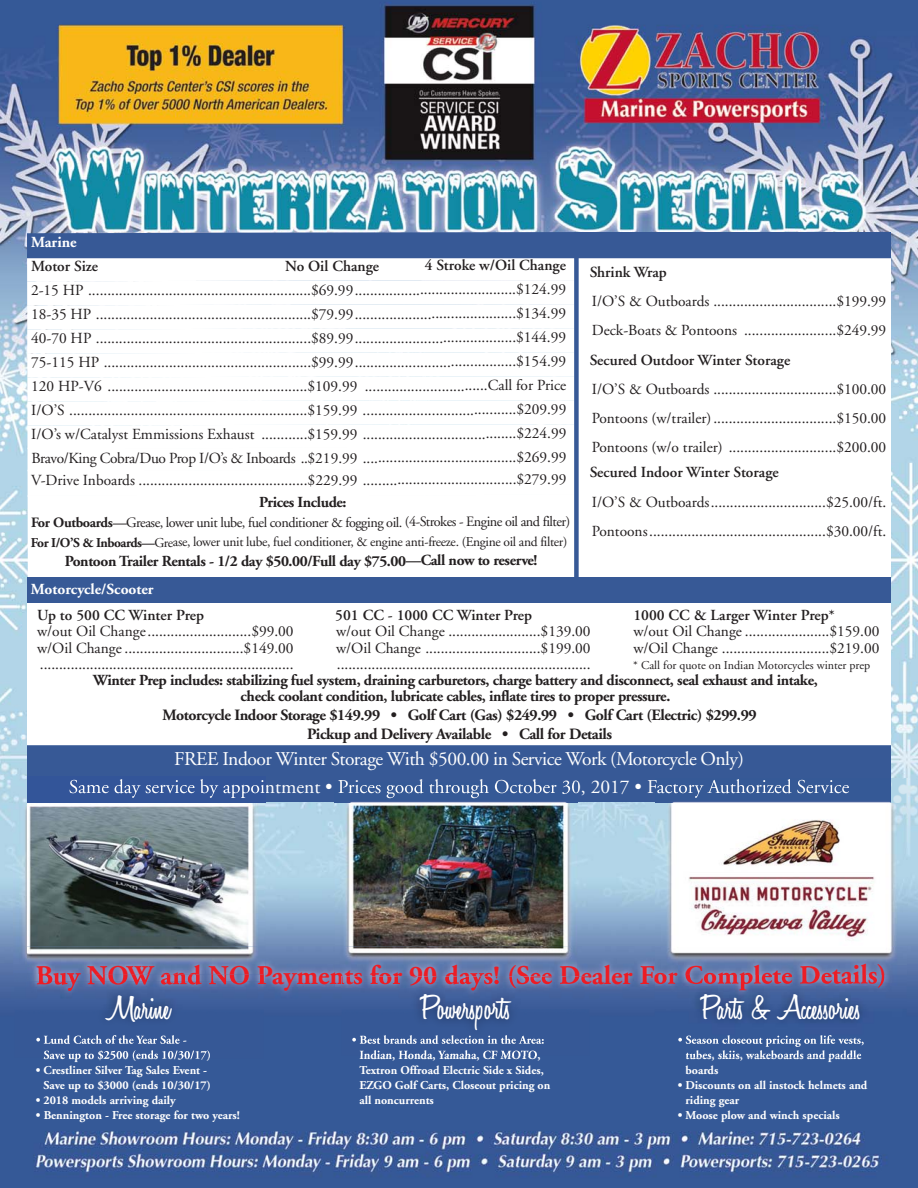
<style>
.page{position:relative;width:918px;height:1188px;background:#fff}
.page>*{position:absolute;margin:0;border:0;box-sizing:border-box;transform-origin:0 0}
.t1{font:600 36px "Honey Script";color:#fff}
.t2{font:700 27px "Adobe Garamond";color:#ed1c24}
.t3{font:19.5px "Adobe Garamond";letter-spacing:-.025em;color:#fff}
.t4{font:700 15.75px/18.9px "Adobe Garamond";letter-spacing:-.025em;color:#231f20;text-align:center}
.t5{font:15.45px/24px "Adobe Garamond";color:#231f20;text-align:justify}
.t6{font:700 15.45px "Adobe Garamond";letter-spacing:-.025em;color:#231f20}
.t7{font:600 15.45px "Adobe Garamond";color:#231f20}
.t8{font:700 15.45px "Adobe Garamond";color:#fff}
.t9{font:15.3px/29.2px "Adobe Garamond";color:#231f20}
.t10{font:700 15.3px/15.3px "Adobe Garamond";letter-spacing:-.025em;color:#231f20;text-align:center}
.t11{font:600 15.3px "Adobe Garamond";color:#231f20}
.t12{font:700 15.3px "Adobe Garamond";color:#fff}
.t13{font:14.25px "Adobe Garamond";letter-spacing:-.035em;color:#231f20}
.t14{font:13.5px "Adobe Garamond";letter-spacing:-.025em;color:#231f20}
.t15{font:700 12px/15px "Adobe Garamond";color:#fff}
.t16{font:12px "Adobe Garamond";color:#231f20}
.s1{font-weight:700}
.s2{font-weight:600;font-style:italic}
</style>
<div class="page">
<img style="left:0;top:0;width:918px;height:1188px">
<svg style="left:28px;top:498px;width:546px;height:80px"></svg>
<svg style="left:26px;top:232px;width:551px;height:266px"></svg>
<div style="left:574px;top:233px;width:317px;height:26px;background:#375996"></div>
<div style="left:574px;top:259px;width:317px;height:29px;background:#fff"></div>
<div style="left:574px;top:288px;width:317px;height:29px;background:#fff"></div>
<div style="left:574px;top:317px;width:317px;height:29px;background:#fff"></div>
<div style="left:574px;top:346px;width:317px;height:30px;background:#fff"></div>
<div style="left:574px;top:376px;width:317px;height:29px;background:#fff"></div>
<div style="left:574px;top:405px;width:317px;height:29px;background:#fff"></div>
<div style="left:574px;top:434px;width:317px;height:29px;background:#fff"></div>
<div style="left:574px;top:463px;width:317px;height:30px;background:#fff"></div>
<div style="left:574px;top:493px;width:317px;height:29px;background:#fff"></div>
<div style="left:574px;top:522px;width:317px;height:29px;background:#fff"></div>
<div style="left:574px;top:551px;width:317px;height:29px;background:#fff"></div>
<div style="left:27px;top:578px;width:864px;height:25px;background:#375996"></div>
<div style="left:27px;top:603px;width:864px;height:143px;background:#fff"></div>
<div style="left:27px;top:746px;width:864px;height:28px;background:#375996"></div>
<div style="left:27px;top:774px;width:864px;height:28px;background:#375996"></div>
<hr style="left:27px;top:745px;width:864px;height:2px;background:#375996">
<div style="left:574px;top:244px;width:5px;height:334px;background:#375996"></div>
<hr style="left:27px;top:254px;width:864px;height:4px;background:#375996">
<img style="left:13px;top:777px;width:252px;height:197px">
<img style="left:70px;top:779px;width:59px;height:14px">
<img style="left:335px;top:783px;width:242px;height:193px">
<img style="left:655px;top:778px;width:252px;height:168px">
<img style="left:907px;top:946px;width:11px;height:63px">
<img style="left:577px;top:946px;width:78px;height:63px">
<img style="left:264px;top:946px;width:78px;height:63px">
<img style="left:0;top:947px;width:15px;height:63px">
<img style="left:655px;top:946px;width:252px;height:29px">
<img style="left:15px;top:981px;width:249px;height:77px">
<img style="left:36px;top:1035px;width:51px;height:9px">
<img style="left:44px;top:1051px;width:37px;height:7px">
<svg style="left:15px;top:974px;width:12px;height:7px"></svg>
<img style="left:27px;top:974px;width:237px;height:7px">
<img style="left:37px;top:974px;width:118px;height:17px">
<img style="left:342px;top:976px;width:247px;height:80px">
<img style="left:352px;top:1035px;width:47px;height:9px">
<img style="left:360px;top:1050px;width:32px;height:6px">
<img style="left:342px;top:976px;width:235px;height:11px">
<img style="left:655px;top:975px;width:252px;height:83px">
<img style="left:678px;top:1036px;width:52px;height:8px">
<img style="left:686px;top:1050px;width:40px;height:8px">
<p class="t8" style="left:31px;top:236px;width:47px">Marine</p>
<p class="t7" style="left:31px;top:260px;width:69px">Motor Size</p>
<p class="t7" style="left:285px;top:259px;width:95px">No Oil Change</p>
<p class="t7" style="left:425px;top:259px;width:143px">4 Stroke w/Oil Change</p>
<p class="t5" style="left:31px;top:279px;width:537px">2-15 HP ..........................................................$69.99..........................................$124.99<br>18-35 HP ........................................................$79.99..........................................$134.99<br>40-70 HP ........................................................$89.99..........................................$144.99<br>75-115 HP ......................................................$99.99..........................................$154.99<br>120 HP-V6 ....................................................$109.99 ................................Call for Price I/O’S ..............................................................$159.99 ........................................$209.99<br>I/O’s w/Catalyst Emmissions Exhaust ............$159.99 ........................................$224.99<br>Bravo/King Cobra/Duo Prop I/O’s &amp; Inboards ..$219.99 ........................................$269.99</p>
<p class="t5" style="left:31px;top:469px;width:537px">V-Drive Inboards ............................................$229.99 ........................................$279.99</p>
<p class="t6" style="left:259px;top:496px;width:89px">Prices Include:</p>
<p class="t13" style="left:31px;top:516px;width:541px"><span class="s1">For Outboards</span><span class="s2">—</span>Grease, lower unit lube, fuel conditioner &amp; fogging oil. (4-Strokes - Engine oil and filter)</p>
<p class="t14" style="left:31px;top:536px;width:538px"><span class="s1">For I/O’S &amp; Inboards—</span>Grease, lower unit lube, fuel conditioner, &amp; engine anti-freeze. (Engine oil and filter)</p>
<p class="t6" style="left:65px;top:554px;width:474px">Pontoon Trailer Rentals - 1/2 day $50.00/Full day $75.00—Call now to reserve!</p>
<p class="t12" style="left:31px;top:583px;width:124px">Motorcycle/Scooter</p>
<p class="t11" style="left:590px;top:266px;width:79px">Shrink Wrap</p>
<p class="t9" style="left:592px;top:288px;width:296px">I/O’S &amp; Outboards ................................$199.99<br>Deck-Boats &amp; Pontoons ........................$249.99</p>
<p class="t11" style="left:590px;top:353px;width:202px">Secured Outdoor Winter Storage</p>
<p class="t9" style="left:592px;top:375px;width:296px;text-align:justify">I/O’S &amp; Outboards ................................$100.00<br>Pontoons (w/trailer)................................$150.00<br>Pontoons (w/o trailer) ............................$200.00</p>
<p class="t11" style="left:590px;top:466px;width:191px">Secured Indoor Winter Storage</p>
<p class="t9" style="left:592px;top:488px;width:296px">I/O’S &amp; Outboards..............................$25.00/ft.<br>Pontoons..............................................$30.00/ft.</p>
<p class="t11" style="left:37px;top:609px;width:168px">Up to 500 CC Winter Prep</p>
<p class="t11" style="left:335px;top:609px;width:198px">501 CC - 1000 CC Winter Prep</p>
<p class="t11" style="left:633px;top:609px;width:203px">1000 CC &amp; Larger Winter Prep*</p>
<p class="t9" style="left:37px;top:618px;width:258px">w/out Oil Change...........................$99.00</p>
<p class="t9" style="left:336px;top:618px;width:256px">w/out Oil Change ........................$139.00</p>
<p class="t9" style="left:633px;top:618px;width:248px">w/out Oil Change ......................$159.00</p>
<p class="t9" style="left:37px;top:634px;width:258px">w/Oil Change ...............................$149.00</p>
<p class="t9" style="left:336px;top:634px;width:256px">w/Oil Change ..............................$199.00</p>
<p class="t9" style="left:633px;top:634px;width:248px">w/Oil Change ............................$219.00</p>
<p class="t9" style="left:40px;top:651px;width:255px">..................................................................</p>
<p class="t9" style="left:337px;top:651px;width:255px">..................................................................</p>
<p class="t16" style="left:633px;top:660px;width:238px">* Call for quote on Indian Motorcycles winter prep</p>
<p class="t10" style="left:93px;top:674px;width:726px">Winter Prep includes: stabilizing fuel system, draining carburetors, charge battery and disconnect, seal exhaust and intake, check coolant condition, lubricate cables, inflate tires to proper pressure.</p>
<p class="t4" style="left:163px;top:707px;width:596px">Motorcycle Indoor Storage $149.99 • Golf Cart (Gas) $249.99 • Golf Cart (Electric) $299.99<br>Pickup and Delivery Available • Call for Details</p>
<p class="t3" style="left:174px;top:750px;width:571px">FREE Indoor Winter Storage With $500.00 in Service Work (Motorcycle Only)</p>
<h2 class="t2" style="left:36px;top:964px;width:852px">Buy NOW and NO Payments for 90 days! (See Dealer For Complete Details)</h2>
<h1 class="t1" style="left:108px;top:985px;width:63px">Marine</h1>
<h1 class="t1" style="left:420px;top:985px;width:91px">Powersports</h1>
<h1 class="t1" style="left:701px;top:985px;width:161px">Parts &amp; Accessories</h1>
<p class="t15" style="left:44px;top:1048px;width:169px">Save up to $2500 (ends 10/30/17)</p>
<p class="t15" style="left:43px;top:1063px;width:169px;text-indent:-8px">• Crestliner Silver Tag Sales Event -<br>Save up to $3000 (ends 10/30/17)</p>
<p class="t15" style="left:36px;top:1093px;width:142px">• 2018 models arriving daily</p>
<p class="t15" style="left:36px;top:1108px;width:206px">• Bennington - Free storage for two years!</p>
<p class="t15" style="left:359px;top:1048px;width:192px">Indian, Honda, Yamaha, CF MOTO,<br>Textron Offroad Electric Side x Sides,<br>EZGO Golf Carts, Closeout pricing on all noncurrents</p>
<p class="t15" style="left:685px;top:1048px;width:177px">tubes, skiis, wakeboards and paddle boards</p>
<p class="t15" style="left:685px;top:1078px;width:183px;text-indent:-8px">• Discounts on all instock helmets and riding gear</p>
<p class="t15" style="left:678px;top:1108px;width:164px">• Moose plow and winch specials</p>
</div>
